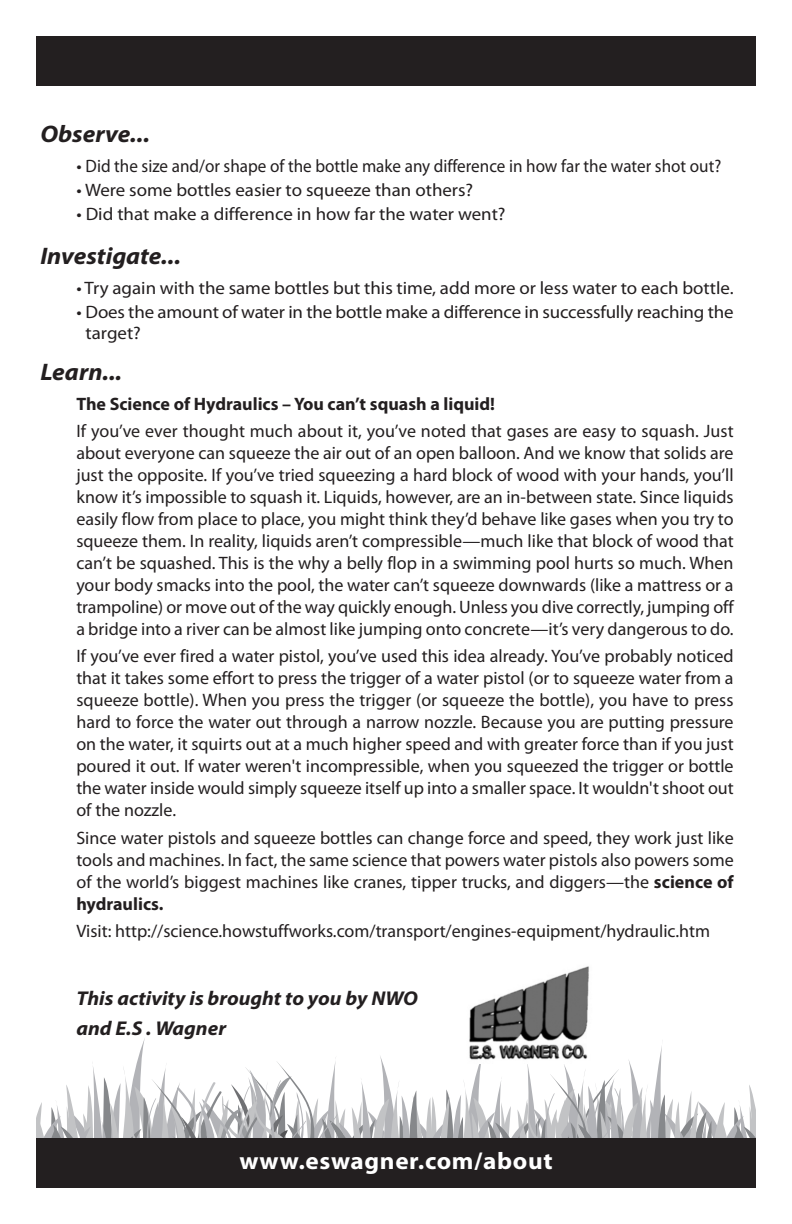
<style>
.page{position:relative;width:792px;height:1224px;background:#fff}
.page>*{position:absolute;margin:0;border:0;box-sizing:border-box;transform-origin:0 0}
.t1{font:italic 700 24px "Myriad Pro";color:#231f20;scale:1.05 1}
.t2{font:700 24px "Myriad Pro";letter-spacing:.025em;color:#fff;scale:1.05 1}
.t3{font:italic 700 20px/30px "Myriad Pro";color:#231f20;scale:1.05 1}
.t4{font:18px/22px "Myriad Pro";color:#231f20;text-align:justify}
.t5{font:18px/21.6px "Myriad Pro";color:#231f20;scale:1.05 1}
.t6{font:700 18px "Myriad Pro";color:#231f20}
.s1{font-weight:700}
</style>
<div class="page">
<svg style="left:36px;top:1038px;width:720px;height:101px"></svg>
<div style="left:36px;top:36px;width:720px;height:49px;background:#231f20"></div>
<div style="left:36px;top:1139px;width:720px;height:49px;background:#231f20"></div>
<img style="left:429px;top:966px;width:186px;height:98px">
<h1 class="t1" style="left:40px;top:125px;width:106px">Observe...</h1>
<p class="t5" style="left:76px;top:156px;width:616px">• Did the size and/or shape of the bottle make any difference in how far the water shot out?</p>
<p class="t5" style="left:76px;top:180px;width:380px">• Were some bottles easier to squeeze than others?</p>
<p class="t5" style="left:76px;top:205px;width:410px">• Did that make a difference in how far the water went?</p>
<h1 class="t1" style="left:40px;top:247px;width:135px">Investigate...</h1>
<p class="t5" style="left:76px;top:278px;width:627px">• Try again with the same bottles but this time, add more or less water to each bottle.</p>
<p class="t5" style="left:86px;top:302px;width:619px;text-indent:-9px">• Does the amount of water in the bottle make a difference in successfully reaching the target?</p>
<h1 class="t1" style="left:40px;top:363px;width:79px">Learn...</h1>
<p class="t6" style="left:76px;top:397px;width:420px">The Science of Hydraulics – You can’t squash a liquid!</p>
<p class="t4" style="left:76px;top:421px;width:659px">If you’ve ever thought much about it, you’ve noted that gases are easy to squash. Just about everyone can squeeze the air out of an open balloon. And we know that solids are just the opposite. If you’ve tried squeezing a hard block of wood with your hands, you’ll know it’s impossible to squash it. Liquids, however, are an in-between state. Since liquids easily flow from place to place, you might think they’d behave like gases when you try to squeeze them. In reality, liquids aren’t compressible—much like that block of wood that can’t be squashed. This is the why a belly flop in a swimming pool hurts so much. When your body smacks into the pool, the water can’t squeeze downwards (like a mattress or a trampoline) or move out of the way quickly enough. Unless you dive correctly, jumping off a bridge into a river can be almost like jumping onto concrete—it’s very dangerous to do.</p>
<p class="t4" style="left:76px;top:647px;width:659px">If you’ve ever fired a water pistol, you’ve used this idea already. You’ve probably noticed that it takes some effort to press the trigger of a water pistol (or to squeeze water from a squeeze bottle). When you press the trigger (or squeeze the bottle), you have to press hard to force the water out through a narrow nozzle. Because you are putting pressure on the water, it squirts out at a much higher speed and with greater force than if you just poured it out. If water weren't incompressible, when you squeezed the trigger or bottle the water inside would simply squeeze itself up into a smaller space. It wouldn't shoot out of the nozzle.</p>
<p class="t4" style="left:76px;top:828px;width:659px">Since water pistols and squeeze bottles can change force and speed, they work just like tools and machines. In fact, the same science that powers water pistols also powers some of the world’s biggest machines like cranes, tipper trucks, and diggers—the <span class="s1">science of hydraulics.</span></p>
<p class="t4" style="left:76px;top:922px;width:635px">Visit: http://science.howstuffworks.com/transport/engines-equipment/hydraulic.htm</p>
<p class="t3" style="left:76px;top:985px;width:327px">This activity is brought to you by NWO and E.S . Wagner</p>
<h1 class="t2" style="left:239px;top:1152px;width:300px">www.eswagner.com/about</h1>
</div>
